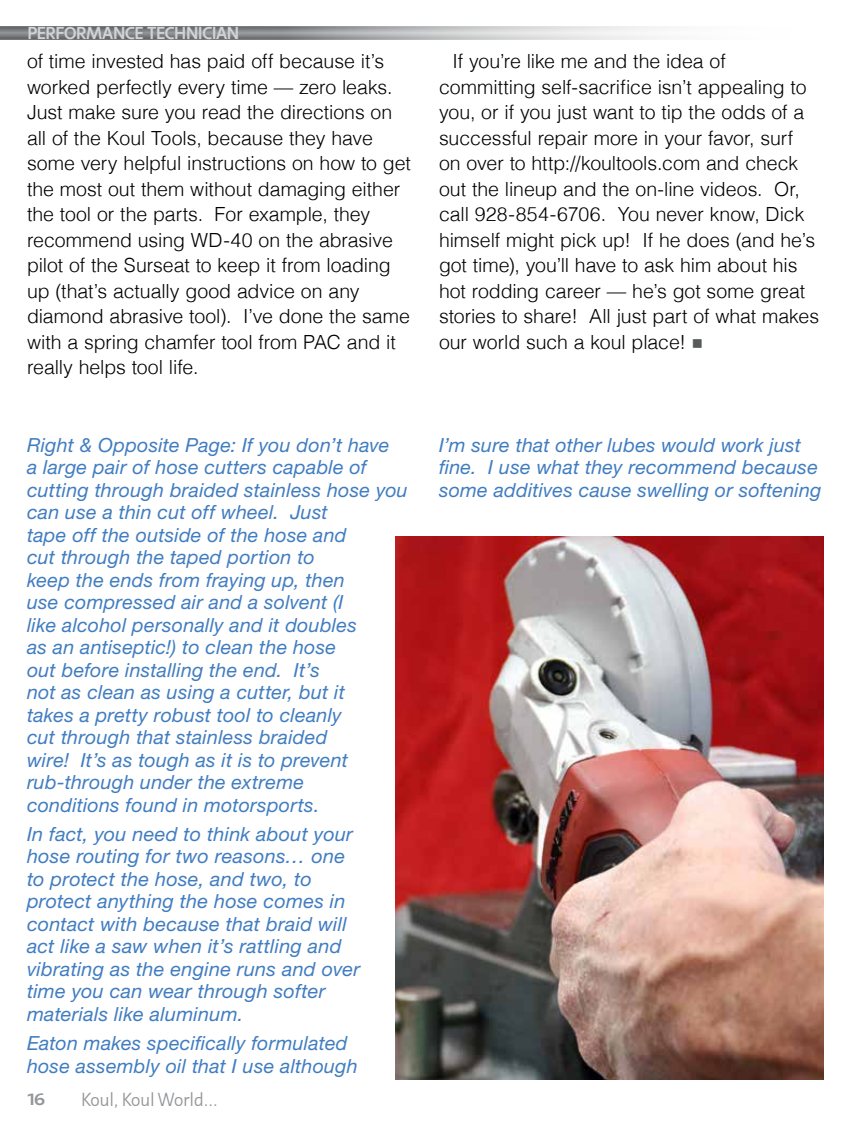
<style>
.page{position:relative;width:851px;height:1134px;background:#fff}
.page>*{position:absolute;margin:0;border:0;box-sizing:border-box;transform-origin:0 0}
.t1{font:italic 19.5px/22.5px "Helvetica Neue";letter-spacing:.01em;color:#417dc0}
.Content{font:300 19.5px/25.5px "Helvetica";letter-spacing:-.005em;color:#000}
.t2{font:300 18px "Machinato";letter-spacing:-.03em;color:#939598}
.t3{font:700 16.5px "Machinato";letter-spacing:-.01em;color:#d1d3d4}
.t4{font:700 16.5px "Machinato";color:#939598;scale:1.1 1}
.s1{color:#58595b}
</style>
<div class="page">
<div style="left:0;top:26px;width:825px;height:14px;background:#000;opacity:.5"></div>
<img style="left:396px;top:537px;width:428px;height:543px">
<p class="t3" style="left:27px;top:22px;width:213px">PERFORMANCE TECHNICIAN</p>
<p class="Content" style="left:27px;top:47px;width:385px">of time invested has paid off because it’s worked perfectly every time — zero leaks.<br>Just make sure you read the directions on all of the Koul Tools, because they have some very helpful instructions on how to get the most out them without damaging either the tool or the parts. For example, they recommend using WD-40 on the abrasive pilot of the Surseat to keep it from loading up (that’s actually good advice on any diamond abrasive tool). I’ve done the same with a spring chamfer tool from PAC and it really helps tool life.</p>
<p class="Content" style="left:439px;top:47px;width:382px;text-indent:14px">If you’re like me and the idea of committing self-sacrifice isn’t appealing to you, or if you just want to tip the odds of a successful repair more in your favor, surf on over to http://koultools.com and check out the lineup and the on-line videos. Or, call 928-854-6706. You never know, Dick himself might pick up! If he does (and he’s got time), you’ll have to ask him about his hot rodding career — he’s got some great stories to share! All just part of what makes our world such a koul place! <span class="s1">■</span></p>
<p class="t1" style="left:27px;top:433px;width:382px">Right &amp; Opposite Page: If you don’t have<br>a large pair of hose cutters capable of cutting through braided stainless hose you can use a thin cut off wheel. Just<br>tape off the outside of the hose and<br>cut through the taped portion to<br>keep the ends from fraying up, then<br>use compressed air and a solvent (I<br>like alcohol personally and it doubles<br>as an antiseptic!) to clean the hose<br>out before installing the end. It’s<br>not as clean as using a cutter, but it<br>takes a pretty robust tool to cleanly<br>cut through that stainless braided<br>wire! It’s as tough as it is to prevent rub-through under the extreme<br>conditions found in motorsports.</p>
<p class="t1" style="left:27px;top:822px;width:334px">In fact, you need to think about your hose routing for two reasons… one to protect the hose, and two, to protect anything the hose comes in contact with because that braid will act like a saw when it’s rattling and vibrating as the engine runs and over time you can wear through softer materials like aluminum.</p>
<p class="t1" style="left:27px;top:1032px;width:332px">Eaton makes specifically formulated hose assembly oil that I use although</p>
<p class="t4" style="left:27px;top:1088px;width:17px">16</p>
<p class="t2" style="left:81px;top:1089px;width:138px">Koul, Koul World...</p>
<p class="t1" style="left:439px;top:433px;width:384px">I’m sure that other lubes would work just fine. I use what they recommend because some additives cause swelling or softening</p>
</div>
